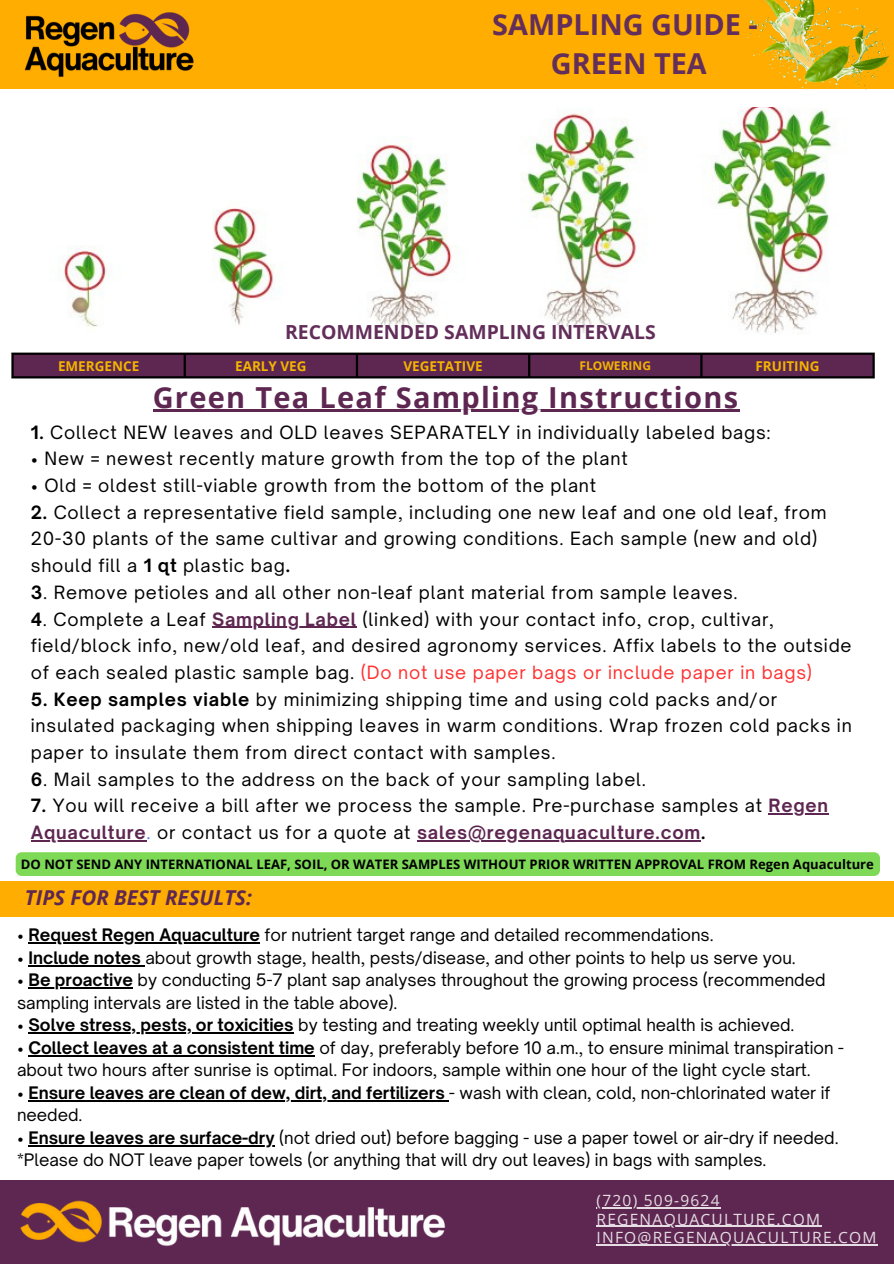
<style>
.page{position:relative;width:894px;height:1264px;background:#fff}
.page>*{position:absolute;margin:0;border:0;box-sizing:border-box;transform-origin:0 0}
.t1{font:700 28.95px "Open Sans";letter-spacing:.045em;color:#5e2751}
.t2{font:700 28.8px/39.8px "Open Sans";color:#632e5a;text-align:center}
.t3{font:italic 700 20.55px "Open Sans";color:#5e2751}
.t4{font:700 19.35px "Open Sans";color:#632e5a}
.t5{font:17.55px/26.7px "Open Sauce One";letter-spacing:.045em;color:#000}
.t6{font:700 17.55px "Open Sauce One";letter-spacing:.045em;color:#5e2751}
.t7{font:16.5px/22.5px "Open Sauce One";color:#000}
.t8{font:700 16.5px "Open Sauce One";color:#000}
.t9{font:15.45px/18.6px "Open Sans";letter-spacing:.08em;color:#fff}
.t10{font:700 13.5px "Open Sans";color:#f4b400}
.t11{font:700 13.05px "Open Sans";color:#000}
.t12{font:700 12px "Open Sans";color:#f4b400}
.s1{font-weight:700}
.s2{font-weight:700;color:#5e2751}
.s3{color:#ff3131}
.s4{font-weight:400;color:#4285f4}
.s5{font-weight:400;color:#000}
.s6{color:#000}
.s7{font-weight:400}
</style>
<div class="page">
<div style="left:0;top:0;width:893px;height:89px;background:#ffad00"></div>
<img style="left:25px;top:12px;width:169px;height:65px">
<img style="left:59px;top:107px;width:773px;height:226px">
<div style="left:0;top:881px;width:893px;height:35px;background:#ffad00"></div>
<hr style="left:28px;top:942px;width:232px;height:1px;background:#000">
<hr style="left:28px;top:965px;width:117px;height:1px;background:#000">
<hr style="left:28px;top:987px;width:105px;height:1px;background:#000">
<hr style="left:28px;top:1032px;width:265px;height:1px;background:#000">
<hr style="left:28px;top:1055px;width:287px;height:1px;background:#000">
<hr style="left:28px;top:1100px;width:421px;height:1px;background:#000">
<hr style="left:28px;top:1145px;width:246px;height:1px;background:#000">
<div style="left:0;top:1179px;width:893px;height:84px;background:#5e2751"></div>
<img style="left:19px;top:1179px;width:432px;height:68px">
<hr style="left:153px;top:410px;width:586px;height:2px;background:#5e2751">
<hr style="left:212px;top:626px;width:145px;height:1px;background:#5e2751">
<hr style="left:768px;top:813px;width:60px;height:1px;background:#5e2751">
<hr style="left:31px;top:840px;width:115px;height:1px;background:#5e2751">
<hr style="left:417px;top:840px;width:148px;height:1px;background:#5e2751">
<hr style="left:565px;top:840px;width:136px;height:1px;background:#5e2751">
<img style="left:747px;top:0;width:142px;height:89px">
<div style="left:16px;top:852px;width:863px;height:24px;background:#7ed957"></div>
<hr style="left:596px;top:1206px;width:124px;height:2px;background:#fff">
<hr style="left:596px;top:1225px;width:225px;height:1px;background:#fff">
<hr style="left:596px;top:1244px;width:281px;height:1px;background:#fff">
<div style="left:14px;top:355px;width:858px;height:21px;background:#5e2751"></div>
<hr style="left:11px;top:355px;width:3px;height:21px;background:#000">
<hr style="left:183px;top:355px;width:3px;height:21px;background:#000">
<hr style="left:356px;top:355px;width:2px;height:21px;background:#000">
<hr style="left:528px;top:355px;width:2px;height:21px;background:#000">
<hr style="left:700px;top:355px;width:2px;height:21px;background:#000">
<hr style="left:872px;top:355px;width:2px;height:21px;background:#000">
<hr style="left:11px;top:352px;width:863px;height:3px;background:#000">
<hr style="left:11px;top:376px;width:863px;height:2px;background:#000">
<h2 class="t2" style="left:492px;top:4px;width:267px">SAMPLING GUIDE -<br>GREEN TEA</h2>
<h4 class="t4" style="left:285px;top:318px;width:372px">RECOMMENDED SAMPLING INTERVALS</h4>
<p class="t10" style="left:58px;top:356px;width:83px">EMERGENCE</p>
<p class="t10" style="left:235px;top:356px;width:73px">EARLY VEG</p>
<p class="t10" style="left:403px;top:356px;width:81px">VEGETATIVE</p>
<p class="t12" style="left:579px;top:357px;width:73px">FLOWERING</p>
<p class="t10" style="left:755px;top:356px;width:65px">FRUITING</p>
<p class="t1" style="left:153px;top:377px;width:586px">Green Tea Leaf Sampling Instructions</p>
<p class="t5" style="left:31px;top:419px;width:740px"><span class="s1">1.</span> Collect NEW leaves and OLD leaves SEPARATELY in individually labeled bags:</p>
<p class="t5" style="left:31px;top:445px;width:598px">• New = newest recently mature growth from the top of the plant</p>
<p class="t5" style="left:31px;top:472px;width:566px">• Old = oldest still-viable growth from the bottom of the plant</p>
<p class="t5" style="left:31px;top:499px;width:796px"><span class="s1">2.</span> Collect a representative field sample, including one new leaf and one old leaf, from<br>20-30 plants of the same cultivar and growing conditions. Each sample (new and old) should fill a <span class="s1">1 qt</span> plastic bag<span class="s1">.</span></p>
<p class="t5" style="left:31px;top:578px;width:708px"><span class="s1">3</span>. Remove petioles and all other non-leaf plant material from sample leaves.</p>
<p class="t5" style="left:31px;top:605px;width:744px"><span class="s1">4</span>. Complete a Leaf <span class="s2">Sampling Label</span> (linked) with your contact info, crop, cultivar,</p>
<h3 class="t5" style="left:31px;top:632px;width:822px">field/block info, new/old leaf, and desired agronomy services. Affix labels to the outside of each sealed plastic sample bag. <span class="s3">(Do not use paper bags or include paper in bags)</span></h3>
<h3 class="t5" style="left:31px;top:685px;width:822px"><span class="s1">5. Keep samples viable</span> by minimizing shipping time and using cold packs and/or insulated packaging when shipping leaves in warm conditions. Wrap frozen cold packs in paper to insulate them from direct contact with samples.</h3>
<h3 class="t5" style="left:31px;top:765px;width:616px"><span class="s1">6</span>. Mail samples to the address on the back of your sampling label.</h3>
<h3 class="t5" style="left:31px;top:792px;width:798px"><span class="s1">7.</span> You will receive a bill after we process the sample. Pre-purchase samples at <span class="s2">Regen</span></h3>
<h2 class="t6" style="left:31px;top:821px;width:676px">Aquaculture<span class="s4">.</span> <span class="s5">or contact us for a quote at</span> sales@regenaquaculture.com<span class="s6">.</span></h2>
<p class="t11" style="left:21px;top:855px;width:854px">DO NOT SEND ANY INTERNATIONAL LEAF, SOIL, OR WATER SAMPLES WITHOUT PRIOR WRITTEN APPROVAL FROM Regen Aquaculture</p>
<p class="t3" style="left:25px;top:883px;width:228px">TIPS FOR BEST RESULTS:</p>
<p class="t7" style="left:17px;top:923px;width:698px">• <span class="s1">Request Regen Aquaculture</span> for nutrient target range and detailed recommendations.</p>
<p class="t7" style="left:17px;top:946px;width:780px">• <span class="s1">Include notes</span> about growth stage, health, pests/disease, and other points to help us serve you.</p>
<p class="t7" style="left:17px;top:968px;width:809px">• <span class="s1">Be proactive</span> by conducting 5-7 plant sap analyses throughout the growing process (recommended</p>
<h2 class="t7" style="left:17px;top:991px;width:382px">sampling intervals are listed in the table above).</h2>
<h2 class="t7" style="left:17px;top:1013px;width:778px">• <span class="s1">Solve stress, pests, or toxicities</span> by testing and treating weekly until optimal health is achieved.</h2>
<p class="t7" style="left:17px;top:1036px;width:828px">• <span class="s1">Collect leaves at a consistent time</span> of day, preferably before 10 a.m., to ensure minimal transpiration - about two hours after sunrise is optimal. For indoors, sample within one hour of the light cycle start.</p>
<p class="t8" style="left:17px;top:1082px;width:814px"><span class="s7">•</span> Ensure leaves are clean of dew, dirt, and fertilizers <span class="s7">- wash with clean, cold, non-chlorinated water if</span></p>
<p class="t7" style="left:17px;top:1103px;width:67px">needed.</p>
<p class="t7" style="left:17px;top:1126px;width:822px">• <span class="s1">Ensure leaves are surface-dry</span> (not dried out) before bagging - use a paper towel or air-dry if needed.</p>
<p class="t7" style="left:17px;top:1148px;width:750px">*Please do NOT leave paper towels (or anything that will dry out leaves) in bags with samples.</p>
<p class="t9" style="left:596px;top:1190px;width:281px">(720) 509-9624<br>REGENAQUACULTURE.COM<br>INFO@REGENAQUACULTURE.COM</p>
</div>
